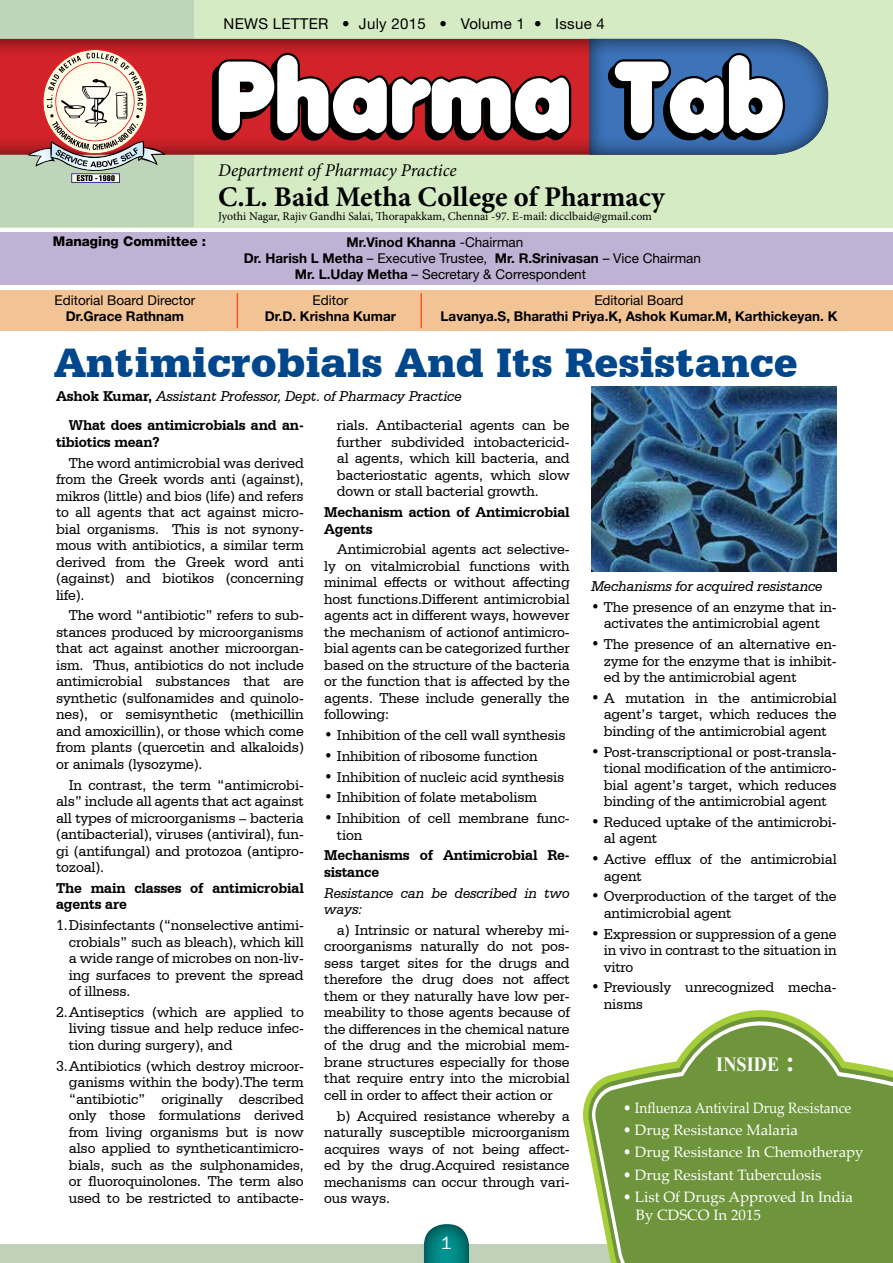
<style>
.page{position:relative;width:893px;height:1263px;background:#fff}
.page>*{position:absolute;margin:0;border:0;box-sizing:border-box;transform-origin:0 0}
.t1{font:97.35px "Anja Eliane Nornal";color:#fff;scale:.94 1}
.t2{font:900 43.2px "Serifa BT";color:#00478c}
.t3{font:700 28.5px "Minion Pro";color:#000}
.t4{font:700 20.1px "Times New Roman";color:#fff;scale:.91 1}
.t5{font:italic 18px "Minion Pro";letter-spacing:-.005em;color:#000}
.t6{font:18px "Frankfurt Gothic";color:#fff}
.t7{font:15px/16.5px "Serifa BT";letter-spacing:-.01em;color:#000;text-align:justify}
.t8{font:700 15px/16.5px "Serifa BT";letter-spacing:-.01em;color:#000}
.t9{font:15px/18px "Palatino Linotype";color:#fff;scale:.91 1}
.t10{font:italic 15px/16.5px "Serifa BT";letter-spacing:-.01em;color:#000}
.t11{font:15px "Helvetica Neue LT Std";letter-spacing:.02em;color:#000}
.t12{font:13.5px "Helvetica Neue LT Std";color:#000}
.t13{font:700 13.5px "Helvetica Neue LT Std";color:#000}
.t14{font:800 13.5px "Helvetica Neue LT Std";color:#000}
.t15{font:11.85px "Minion Pro";color:#000}
.s1{font-weight:400}
.s2{font-weight:700}
.s3{font-weight:700;font-style:normal}
.s4{font-size:28.8px}
</style>
<div class="page">
<div style="left:0;top:1244px;width:893px;height:19px;background:#c1d1b9"></div>
<div style="left:423px;top:1223px;width:48px;height:40px;background:#000;opacity:.75"></div>
<div style="left:0;top:290px;width:893px;height:40px;background:#f1c395"></div>
<div style="left:0;top:0;width:893px;height:227px;background:linear-gradient(to right,#c4dabc,#dcf2c7)"></div>
<div style="left:0;top:232px;width:893px;height:53px;background:#c0b2d5"></div>
<div style="left:0;top:37px;width:828px;height:120px;background:#000;opacity:.75"></div>
<div style="left:587px;top:37px;width:241px;height:120px;background:#000;opacity:.75"></div>
<svg style="left:28px;top:49px;width:137px;height:133px;background:#cc9790"></svg>
<svg style="left:209px;top:49px;width:365px;height:95px;background:#85161a"></svg>
<svg style="left:589px;top:39px;width:239px;height:116px;background:#325886"></svg>
<hr style="left:237px;top:293px;width:1px;height:35px;background:#f15a22">
<hr style="left:421px;top:293px;width:1px;height:35px;background:#f15a22">
<img style="left:591px;top:387px;width:246px;height:184px">
<svg style="left:583px;top:1010px;width:211px;height:124px"></svg>
<svg style="left:586px;top:1017px;width:217px;height:143px"></svg>
<svg style="left:591px;top:1021px;width:302px;height:242px;background:#84a657"></svg>
<p class="t11" style="left:224px;top:15px;width:68px">News Lette</p>
<p class="t11" style="left:318px;top:15px;width:288px">r • July 2015 • Volume 1 • Issue 4</p>
<h1 class="t1" style="left:216px;top:50px;width:606px">Pharma Tab</h1>
<p class="t14" style="left:53px;top:233px;width:155px">Managing Committee :</p>
<p class="t12" style="left:55px;top:292px;width:142px">Editorial Board Director</p>
<p class="t13" style="left:66px;top:308px;width:120px">Dr.Grace Rathnam</p>
<p class="t5" style="left:218px;top:158px;width:240px">Department of Pharmacy Practice</p>
<h3 class="t3" style="left:218px;top:177px;width:448px">C.L. Baid Metha College of Pharmacy</h3>
<p class="t15" style="left:218px;top:208px;width:435px">Jyothi Nagar, Rajiv Gandhi Salai, Thorapakkam, Chennai -97. E-mail: dicclbaid@gmail.com</p>
<p class="t13" style="left:346px;top:234px;width:178px">Mr.Vinod Khanna <span class="s1">-Chairman</span></p>
<p class="t12" style="left:244px;top:250px;width:459px"><span class="s2">Dr. Harish L Metha</span> – Executive Trustee, <span class="s2">Mr. R.Srinivasan</span> – Vice Chairman</p>
<p class="t12" style="left:295px;top:266px;width:293px"><span class="s2">Mr. L.Uday Metha</span> – Secretary &amp; Correspondent</p>
<p class="t12" style="left:313px;top:292px;width:37px">Editor</p>
<p class="t13" style="left:265px;top:308px;width:133px">Dr.D. Krishna Kumar</p>
<p class="t12" style="left:594px;top:292px;width:91px">Editorial Board</p>
<p class="t13" style="left:441px;top:308px;width:398px">Lavanya.S, Bharathi Priya.K, Ashok Kumar.M, Karthickeyan. K</p>
<h2 class="t2" style="left:54px;top:336px;width:745px">Antimicrobials And Its Resistance</h2>
<p class="t10" style="left:56px;top:388px;width:407px"><span class="s3">Ashok Kumar,</span> Assistant Professor, Dept. of Pharmacy Practice</p>
<p class="t8" style="left:56px;top:417px;width:249px;text-indent:13px">What does antimicrobials and an&shy;tibiotics mean?</p>
<p class="t7" style="left:56px;top:454px;width:249px;text-indent:13px">The word antimicrobial was derived from the Greek words anti (against), mikros (little) and bios (life) and refers to all agents that act against micro&shy;bial organisms. This is not synony&shy;mous with antibiotics, a similar term derived from the Greek word anti (against) and biotikos (concerning life).</p>
<p class="t7" style="left:56px;top:607px;width:249px;text-indent:13px">The word “antibiotic” refers to sub&shy;stances produced by microorganisms that act against another microorgan&shy;ism. Thus, antibiotics do not include antimicrobial substances that are synthetic (sulfonamides and quinolo&shy;nes), or semisynthetic (methicillin and amoxicillin), or those which come from plants (quercetin and alkaloids) or animals (lysozyme).</p>
<p class="t7" style="left:56px;top:776px;width:249px;text-indent:13px">In contrast, the term “antimicrobi&shy;als” include all agents that act against all types of microorganisms – bacteria (antibacterial), viruses (antiviral), fun&shy;gi (antifungal) and protozoa (antipro&shy;tozoal).</p>
<p class="t8" style="left:56px;top:879px;width:249px">The main classes of antimicrobial agents are</p>
<p class="t7" style="left:69px;top:917px;width:236px;text-indent:-13px">1.Disinfectants (“nonselective antimi&shy;crobials” such as bleach), which kill a wide range of microbes on non-liv&shy;ing surfaces to prevent the spread of illness.</p>
<p class="t7" style="left:69px;top:1003px;width:236px;text-indent:-13px">2.Antiseptics (which are applied to living tissue and help reduce infec&shy;tion during surgery), and</p>
<p class="t7" style="left:69px;top:1057px;width:236px;text-indent:-13px">3.Antibiotics (which destroy microor&shy;ganisms within the body).The term “antibiotic” originally described only those formulations derived from living organisms but is now also applied to syntheticantimicro&shy;bials, such as the sulphonamides, or fluoroquinolones. The term also used to be restricted to antibacte-</p>
<p class="t7" style="left:337px;top:417px;width:234px">rials. Antibacterial agents can be further subdivided intobactericid&shy;al agents, which kill bacteria, and bacteriostatic agents, which slow down or stall bacterial growth.</p>
<p class="t8" style="left:324px;top:503px;width:247px">Mechanism action of Antimicrobial<br>Agents</p>
<p class="t7" style="left:324px;top:541px;width:247px;text-indent:13px">Antimicrobial agents act selective&shy;ly on vitalmicrobial functions with minimal effects or without affecting host functions.Different antimicrobial agents act in different ways, however the mechanism of actionof antimicro&shy;bial agents can be categorized further based on the structure of the bacteria or the function that is affected by the agents. These include generally the following:</p>
<p class="t7" style="left:324px;top:727px;width:243px">• Inhibition of the cell wall synthesis</p>
<p class="t7" style="left:324px;top:747px;width:215px">• Inhibition of ribosome function</p>
<p class="t7" style="left:324px;top:768px;width:242px">• Inhibition of nucleic acid synthesis</p>
<p class="t7" style="left:324px;top:789px;width:214px">• Inhibition of folate metabolism</p>
<p class="t7" style="left:337px;top:810px;width:234px;text-indent:-13px">• Inhibition of cell membrane func&shy;tion</p>
<p class="t8" style="left:324px;top:847px;width:247px">Mechanisms of Antimicrobial Re&shy;sistance</p>
<p class="t10" style="left:324px;top:884px;width:247px">Resistance can be described in two ways:</p>
<p class="t7" style="left:324px;top:921px;width:247px;text-indent:13px">a) Intrinsic or natural whereby mi&shy;croorganisms naturally do not pos&shy;sess target sites for the drugs and therefore the drug does not affect them or they naturally have low per&shy;meability to those agents because of the differences in the chemical nature of the drug and the microbial mem&shy;brane structures especially for those that require entry into the microbial cell in order to affect their action or</p>
<p class="t7" style="left:324px;top:1107px;width:247px;text-indent:13px">b) Acquired resistance whereby a naturally susceptible microorganism acquires ways of not being affect&shy;ed by the drug.Acquired resistance mechanisms can occur through vari&shy;ous ways.</p>
<p class="t6" style="left:441px;top:1232px;width:12px">1</p>
<p class="t10" style="left:591px;top:578px;width:233px">Mechanisms for acquired resistance</p>
<p class="t7" style="left:591px;top:598px;width:247px;text-align:center">• The presence of an enzyme that in&shy;activates the antimicrobial agent</p>
<p class="t7" style="left:604px;top:636px;width:234px;text-indent:-13px">• The presence of an alternative en&shy;zyme for the enzyme that is inhibit&shy;ed by the antimicrobial agent</p>
<p class="t7" style="left:604px;top:689px;width:234px;text-indent:-13px">• A mutation in the antimicrobial agent’s target, which reduces the binding of the antimicrobial agent</p>
<p class="t7" style="left:604px;top:743px;width:234px;text-indent:-13px">• Post-transcriptional or post-transla&shy;tional modification of the antimicro&shy;bial agent’s target, which reduces binding of the antimicrobial agent</p>
<p class="t7" style="left:604px;top:813px;width:234px;text-indent:-13px">• Reduced uptake of the antimicrobi&shy;al agent</p>
<p class="t7" style="left:604px;top:851px;width:234px;text-indent:-13px">• Active efflux of the antimicrobial agent</p>
<p class="t7" style="left:604px;top:888px;width:234px;text-indent:-13px">• Overproduction of the target of the antimicrobial agent</p>
<p class="t7" style="left:604px;top:925px;width:234px;text-indent:-13px">• Expression or suppression of a gene in vivo in contrast to the situation in vitro</p>
<p class="t7" style="left:604px;top:979px;width:234px;text-indent:-13px">• Previously unrecognized mecha&shy;nisms</p>
<h3 class="t4" style="left:716px;top:1050px;width:88px">INSIDE <span class="s4">:</span></h3>
<p class="t9" style="left:623px;top:1098px;width:252px">• Influenza Antiviral Drug Resistance</p>
<p class="t9" style="left:623px;top:1120px;width:193px">• Drug Resistance Malaria</p>
<p class="t9" style="left:623px;top:1142px;width:266px">• Drug Resistance In Chemotherapy</p>
<p class="t9" style="left:623px;top:1165px;width:219px">• Drug Resistant Tuberculosis</p>
<p class="t9" style="left:636px;top:1187px;width:240px;text-indent:-13px">• List Of Drugs Approved In India<br>By Cdsco In 2015</p>
</div>
